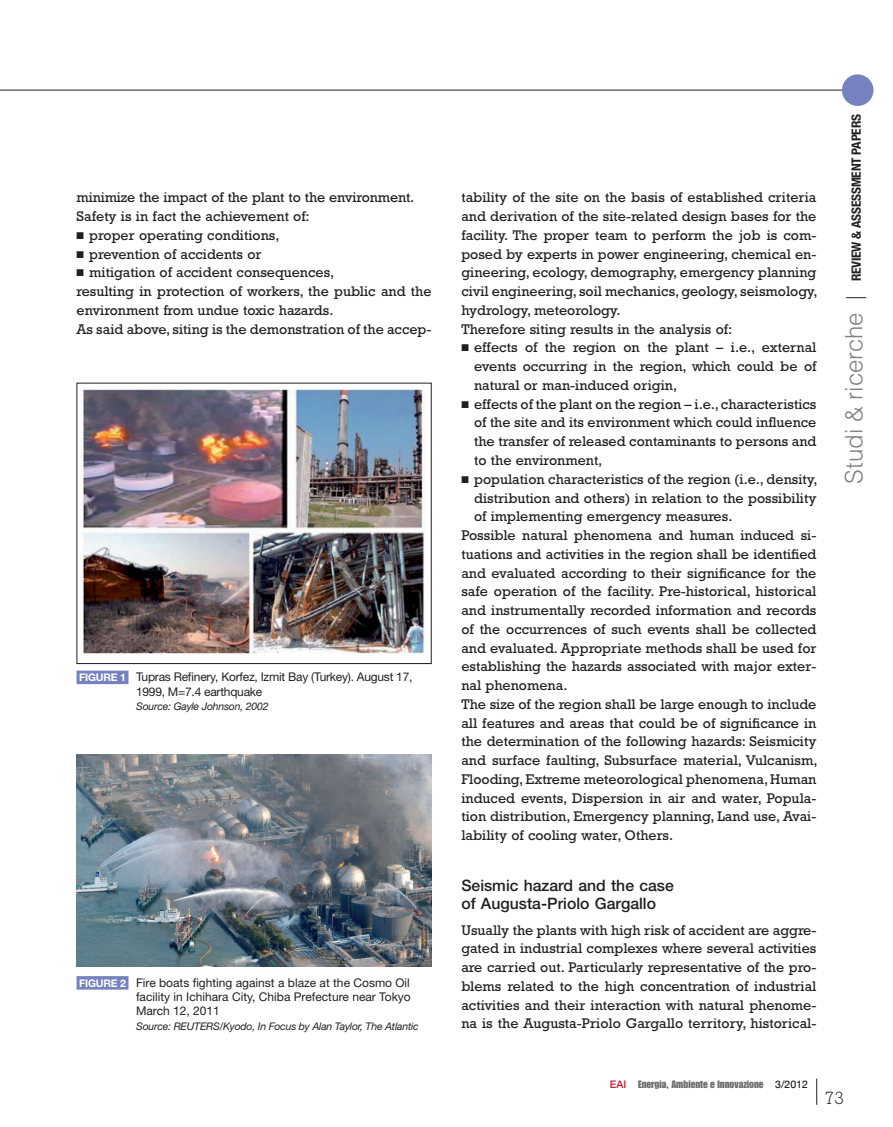
<style>
.page{position:relative;width:893px;height:1127px;background:#fff}
.page>*{position:absolute;margin:0;border:0;box-sizing:border-box;transform-origin:0 0}
.t1{font:300 24px "Helvetica";color:#808285}
.t2{font:300 18px "Rockwell";color:#231f20}
.t3{font:500 15.75px/18.8px "Helvetica Neue";color:#231f20}
.t4{font:14.25px/18.8px "Rockwell";color:#231f20}
.t5{font:700 condensed 12.75px "Helvetica Neue";letter-spacing:-.015em;color:#231f20;scale:1.05 1}
.t6{font:12px/14.2px "Helvetica Neue";letter-spacing:-.02em;color:#231f20}
.t7{font:italic 10.5px "Helvetica Neue";letter-spacing:-.02em;color:#231f20}
.t8{font:10.5px "Impact";color:#6c6d70}
.s1{font-weight:700;font-size:10.5px;color:#fff}
.s2{font-family:"Helvetica Neue";font-weight:500;color:#d7162e}
.s3{font-family:"Helvetica Neue";color:#000002}
</style>
<div class="page">
<hr style="left:0;top:90px;width:853px;height:1px;background:#231f20">
<svg style="left:846px;top:297px;width:20px;height:1px"></svg>
<div style="left:842px;top:74px;width:31px;height:32px;background:#7681bf;border-radius:50%"></div>
<svg style="left:816px;top:1078px;width:1px;height:27px"></svg>
<img style="left:82px;top:389px;width:343px;height:265px">
<div style="left:77px;top:383px;width:355px;height:281px;border:1px solid #231f20"></div>
<img style="left:77px;top:754px;width:354px;height:212px">
<div style="left:77px;top:670px;width:51px;height:14px;background:#7681bf"></div>
<div style="left:77px;top:976px;width:51px;height:13px;background:#7681bf"></div>
<p class="t4" style="left:77px;top:190px;width:339px">minimize the impact of the plant to the environment.<br>Safety is in fact the achievement of:</p>
<p class="t4" style="left:77px;top:227px;width:204px">■ proper operating conditions,</p>
<p class="t4" style="left:77px;top:246px;width:186px">■ prevention of accidents or</p>
<p class="t4" style="left:77px;top:265px;width:357px">■ mitigation of accident consequences,<br>resulting in protection of workers, the public and the environment from undue toxic hazards.<br>As said above, siting is the demonstration of the accep-</p>
<p class="t6" style="left:136px;top:671px;width:278px;text-indent:-57px"><span class="s1">FIGURE 1</span> Tupras Refinery, Korfez, Izmit Bay (Turkey). August 17,<br>1999, M=7.4 earthquake</p>
<p class="t7" style="left:136px;top:702px;width:134px">Source: Gayle Johnson, 2002</p>
<p class="t6" style="left:136px;top:977px;width:276px;text-align:justify;text-indent:-57px"><span class="s1">FIGURE 2</span> Fire boats fighting against a blaze at the Cosmo Oil facility in Ichihara City, Chiba Prefecture near Tokyo March 12, 2011</p>
<p class="t7" style="left:136px;top:1022px;width:284px">Source: REUTERS/Kyodo, In Focus by Alan Taylor, The Atlantic</p>
<p class="t4" style="left:461px;top:190px;width:358px">tability of the site on the basis of established criteria and derivation of the site-related design bases for the facility. The proper team to perform the job is com&shy;posed by experts in power engineering, chemical en&shy;gineering, ecology, demography, emergency planning civil engineering, soil mechanics, geology, seismology, hydrology, meteorology.<br>Therefore siting results in the analysis of:</p>
<p class="t4" style="left:474px;top:340px;width:344px;text-align:justify;text-indent:-13px">■ effects of the region on the plant – i.e., external events occurring in the region, which could be of natural or man-induced origin,</p>
<p class="t4" style="left:474px;top:396px;width:344px;text-align:justify;text-indent:-13px">■ effects of the plant on the region – i.e., characteristics of the site and its environment which could influence the transfer of released contaminants to persons and to the environment,</p>
<p class="t4" style="left:461px;top:471px;width:358px">■ population characteristics of the region (i.e., density,</p>
<p class="t4" style="left:474px;top:490px;width:344px">distribution and others) in relation to the possibility</p>
<p class="t4" style="left:474px;top:508px;width:260px">of implementing emergency measures.</p>
<p class="t4" style="left:461px;top:527px;width:357px">Possible natural phenomena and human induced si-</p>
<p class="t4" style="left:461px;top:546px;width:357px">tuations and activities in the region shall be identified</p>
<p class="t4" style="left:461px;top:565px;width:357px">and evaluated according to their significance for the</p>
<p class="t4" style="left:461px;top:583px;width:357px">safe operation of the facility. Pre-historical, historical</p>
<p class="t4" style="left:461px;top:602px;width:357px">and instrumentally recorded information and records</p>
<p class="t4" style="left:461px;top:621px;width:357px">of the occurrences of such events shall be collected</p>
<p class="t4" style="left:461px;top:640px;width:357px">and evaluated. Appropriate methods shall be used for</p>
<p class="t4" style="left:461px;top:658px;width:357px">establishing the hazards associated with major exter-</p>
<p class="t4" style="left:461px;top:677px;width:108px">nal phenomena.</p>
<p class="t4" style="left:461px;top:696px;width:357px">The size of the region shall be large enough to include</p>
<p class="t4" style="left:461px;top:715px;width:357px">all features and areas that could be of significance in</p>
<p class="t4" style="left:461px;top:733px;width:357px">the determination of the following hazards: Seismicity</p>
<p class="t4" style="left:461px;top:752px;width:358px">and surface faulting, Subsurface material, Vulcanism,</p>
<p class="t4" style="left:461px;top:771px;width:357px">Flooding, Extreme meteorological phenomena, Human</p>
<p class="t4" style="left:461px;top:790px;width:357px">induced events, Dispersion in air and water, Popula-</p>
<p class="t4" style="left:461px;top:808px;width:357px">tion distribution, Emergency planning, Land use, Avai-</p>
<p class="t4" style="left:461px;top:827px;width:213px">lability of cooling water, Others.</p>
<p class="t3" style="left:461px;top:877px;width:214px">Seismic hazard and the case of Augusta-Priolo Gargallo</p>
<p class="t4" style="left:461px;top:922px;width:357px;text-align:justify">Usually the plants with high risk of accident are aggre&shy;gated in industrial complexes where several activities are carried out. Particularly representative of the pro&shy;blems related to the high concentration of industrial activities and their interaction with natural phenome&shy;na is the Augusta-Priolo Gargallo territory, historical-</p>
<p class="t5" style="left:852px;top:281px;width:161px;rotate:-90deg">REVIEW &amp; ASSESSMENT PAPERS</p>
<h1 class="t1" style="left:845px;top:484px;width:173px;rotate:-90deg">Studi &amp; ricerche</h1>
<p class="t8" style="left:610px;top:1080px;width:200px"><span class="s2">EAI</span> Energia, Ambiente e Innovazione <span class="s3">3/2012</span></p>
<p class="t2" style="left:825px;top:1091px;width:21px">73</p>
</div>
